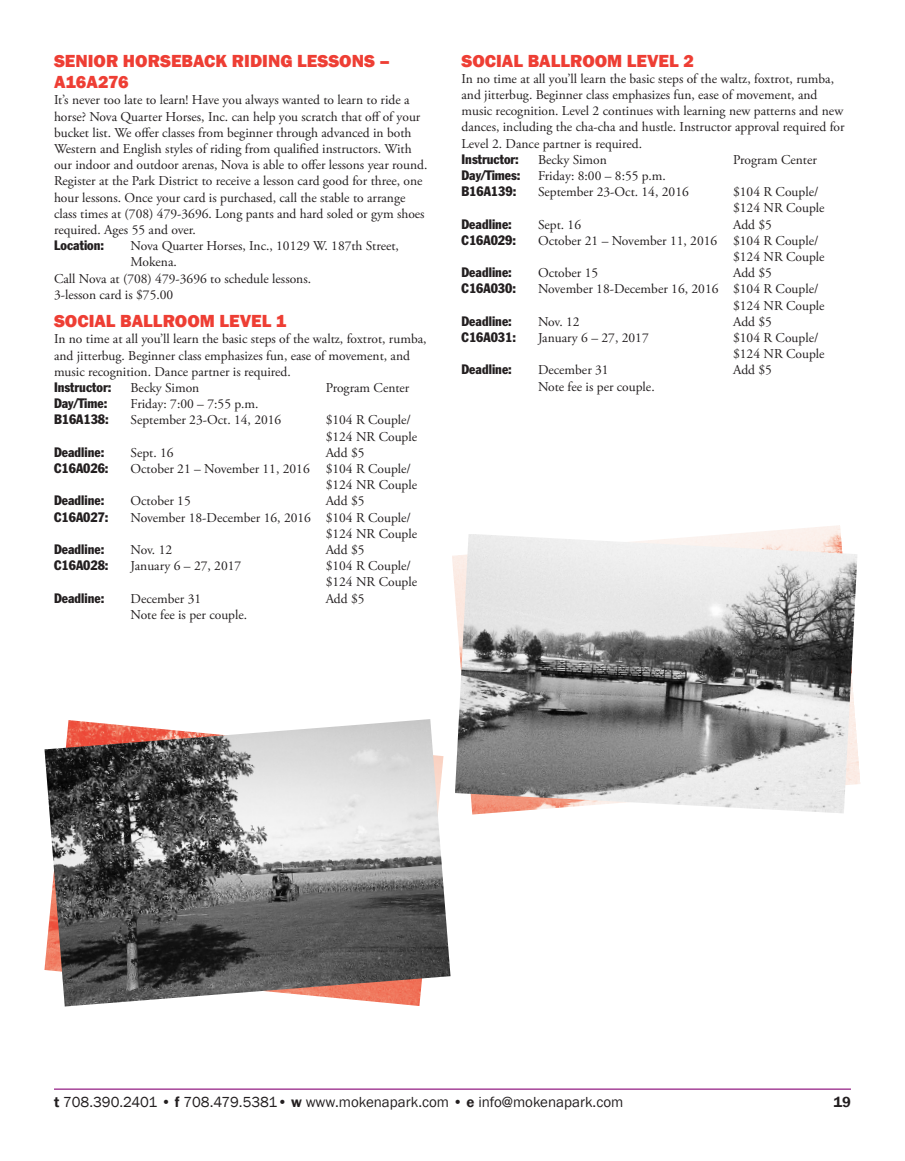
<style>
.page{position:relative;width:905px;height:1161px;background:#fff}
.page>*{position:absolute;margin:0;border:0;box-sizing:border-box;transform-origin:0 0}
.Course_Header{font:800 18px/21.6px "Franklin Gothic";color:#ee3e34}
.t1{font:15px "Franklin Gothic";color:#231f20}
.t2{font:600 15px "Franklin Gothic";color:#231f20}
.Course_Description{font:13.5px/16.2px "Adobe Garamond Pro";color:#231f20}
.Course_Info{font:13.5px/16.2px "Adobe Garamond Pro";color:#231f20}
.Course_Info-2{font:condensed 13.5px "Franklin Gothic";color:#231f20}
.s1{font-weight:600}
</style>
<div class="page">
<hr style="left:54px;top:1088px;width:796px;height:2px;background:#a54499">
<img style="left:452px;top:525px;width:408px;height:290px">
<img style="left:455px;top:534px;width:402px;height:279px">
<img style="left:44px;top:719px;width:406px;height:288px">
<p class="Course_Header" style="left:54px;top:50px;width:337px">SENIOR HORSEBACK RIDING LESSONS –<br>A16A276</p>
<p class="Course_Description" style="left:54px;top:93px;width:375px">It’s never too late to learn! Have you always wanted to learn to ride a horse? Nova Quarter Horses, Inc. can help you scratch that off of your bucket list. We offer classes from beginner through advanced in both Western and English styles of riding from qualified instructors. With our indoor and outdoor arenas, Nova is able to offer lessons year round.<br>Register at the Park District to receive a lesson card good for three, one hour lessons. Once your card is purchased, call the stable to arrange class times at (708) 479-3696. Long pants and hard soled or gym shoes required. Ages 55 and over.</p>
<p class="Course_Info-2" style="left:54px;top:237px;width:52px">Location:</p>
<p class="Course_Info" style="left:130px;top:238px;width:270px">Nova Quarter Horses, Inc., 10129 W. 187th Street,<br>Mokena.</p>
<p class="Course_Description" style="left:54px;top:271px;width:258px">Call Nova at (708) 479-3696 to schedule lessons.</p>
<p class="Course_Description" style="left:54px;top:287px;width:121px">3-lesson card is $75.00</p>
<p class="Course_Header" style="left:54px;top:310px;width:234px">SOCIAL BALLROOM LEVEL 1</p>
<p class="Course_Description" style="left:54px;top:331px;width:374px">In no time at all you’ll learn the basic steps of the waltz, foxtrot, rumba, and jitterbug. Beginner class emphasizes fun, ease of movement, and music recognition. Dance partner is required.</p>
<p class="Course_Info-2" style="left:54px;top:379px;width:59px">Instructor:</p>
<p class="Course_Info" style="left:131px;top:380px;width:70px">Becky Simon</p>
<p class="Course_Info" style="left:325px;top:380px;width:85px">Program Center</p>
<p class="Course_Info-2" style="left:54px;top:395px;width:55px">Day/Time:</p>
<p class="Course_Info" style="left:131px;top:396px;width:129px">Friday: 7:00 – 7:55 p.m.</p>
<p class="Course_Info-2" style="left:54px;top:411px;width:56px">B16A138:</p>
<p class="Course_Info" style="left:131px;top:412px;width:152px">September 23-Oct. 14, 2016</p>
<p class="Course_Info" style="left:325px;top:412px;width:93px">$104 R Couple/ $124 NR Couple</p>
<p class="Course_Info-2" style="left:54px;top:444px;width:52px">Deadline:</p>
<p class="Course_Info" style="left:131px;top:445px;width:45px">Sept. 16</p>
<p class="Course_Info" style="left:325px;top:445px;width:40px">Add $5</p>
<p class="Course_Info-2" style="left:54px;top:460px;width:56px">C16A026:</p>
<p class="Course_Info" style="left:325px;top:461px;width:93px;text-indent:-195px">October 21 – November 11, 2016 $104 R Couple/ $124 NR Couple</p>
<p class="Course_Info-2" style="left:54px;top:492px;width:52px">Deadline:</p>
<p class="Course_Info" style="left:131px;top:493px;width:62px">October 15</p>
<p class="Course_Info" style="left:325px;top:493px;width:40px">Add $5</p>
<p class="Course_Info-2" style="left:54px;top:509px;width:56px">C16A027:</p>
<p class="Course_Info" style="left:325px;top:510px;width:93px;text-indent:-195px">November 18-December 16, 2016 $104 R Couple/ $124 NR Couple</p>
<p class="Course_Info-2" style="left:54px;top:541px;width:52px">Deadline:</p>
<p class="Course_Info" style="left:131px;top:542px;width:43px">Nov. 12</p>
<p class="Course_Info" style="left:325px;top:542px;width:40px">Add $5</p>
<p class="Course_Info-2" style="left:54px;top:557px;width:56px">C16A028:</p>
<p class="Course_Info" style="left:131px;top:558px;width:112px">January 6 – 27, 2017</p>
<p class="Course_Info" style="left:325px;top:558px;width:93px">$104 R Couple/ $124 NR Couple</p>
<p class="Course_Info-2" style="left:54px;top:590px;width:52px">Deadline:</p>
<p class="Course_Info" style="left:131px;top:591px;width:72px">December 31</p>
<p class="Course_Info" style="left:325px;top:591px;width:40px">Add $5</p>
<p class="Course_Info" style="left:131px;top:607px;width:118px">Note fee is per couple.</p>
<p class="Course_Header" style="left:461px;top:50px;width:234px">SOCIAL BALLROOM LEVEL 2</p>
<p class="Course_Description" style="left:461px;top:71px;width:384px">In no time at all you’ll learn the basic steps of the waltz, foxtrot, rumba, and jitterbug. Beginner class emphasizes fun, ease of movement, and music recognition. Level 2 continues with learning new patterns and new dances, including the cha-cha and hustle. Instructor approval required for Level 2. Dance partner is required.</p>
<p class="Course_Info-2" style="left:461px;top:151px;width:59px">Instructor:</p>
<p class="Course_Info" style="left:538px;top:152px;width:70px">Becky Simon</p>
<p class="Course_Info" style="left:733px;top:152px;width:85px">Program Center</p>
<p class="Course_Info-2" style="left:461px;top:167px;width:61px">Day/Times:</p>
<p class="Course_Info" style="left:538px;top:168px;width:129px">Friday: 8:00 – 8:55 p.m.</p>
<p class="Course_Info-2" style="left:461px;top:183px;width:56px">B16A139:</p>
<p class="Course_Info" style="left:538px;top:184px;width:152px">September 23-Oct. 14, 2016</p>
<p class="Course_Info" style="left:733px;top:184px;width:93px">$104 R Couple/ $124 NR Couple</p>
<p class="Course_Info-2" style="left:461px;top:216px;width:52px">Deadline:</p>
<p class="Course_Info" style="left:538px;top:217px;width:45px">Sept. 16</p>
<p class="Course_Info" style="left:733px;top:217px;width:40px">Add $5</p>
<p class="Course_Info-2" style="left:461px;top:232px;width:56px">C16A029:</p>
<p class="Course_Info" style="left:733px;top:233px;width:93px;text-indent:-195px">October 21 – November 11, 2016 $104 R Couple/ $124 NR Couple</p>
<p class="Course_Info-2" style="left:461px;top:264px;width:52px">Deadline:</p>
<p class="Course_Info" style="left:538px;top:265px;width:62px">October 15</p>
<p class="Course_Info" style="left:733px;top:265px;width:40px">Add $5</p>
<p class="Course_Info-2" style="left:461px;top:280px;width:56px">C16A030:</p>
<p class="Course_Info" style="left:733px;top:282px;width:93px;text-indent:-195px">November 18-December 16, 2016 $104 R Couple/ $124 NR Couple</p>
<p class="Course_Info-2" style="left:461px;top:313px;width:52px">Deadline:</p>
<p class="Course_Info" style="left:538px;top:314px;width:43px">Nov. 12</p>
<p class="Course_Info" style="left:733px;top:314px;width:40px">Add $5</p>
<p class="Course_Info-2" style="left:461px;top:329px;width:56px">C16A031:</p>
<p class="Course_Info" style="left:538px;top:330px;width:112px">January 6 – 27, 2017</p>
<p class="Course_Info" style="left:733px;top:330px;width:93px">$104 R Couple/ $124 NR Couple</p>
<p class="Course_Info-2" style="left:461px;top:361px;width:52px">Deadline:</p>
<p class="Course_Info" style="left:538px;top:363px;width:72px">December 31</p>
<p class="Course_Info" style="left:733px;top:363px;width:40px">Add $5</p>
<p class="Course_Info" style="left:538px;top:379px;width:118px">Note fee is per couple.</p>
<p class="t1" style="left:54px;top:1093px;width:571px"><span class="s1">t</span> 708.390.2401 • <span class="s1">f</span> 708.479.5381• <span class="s1">w</span> www.mokenapark.com • <span class="s1">e</span> info@mokenapark.com</p>
<p class="t2" style="left:833px;top:1093px;width:19px">19</p>
</div>
